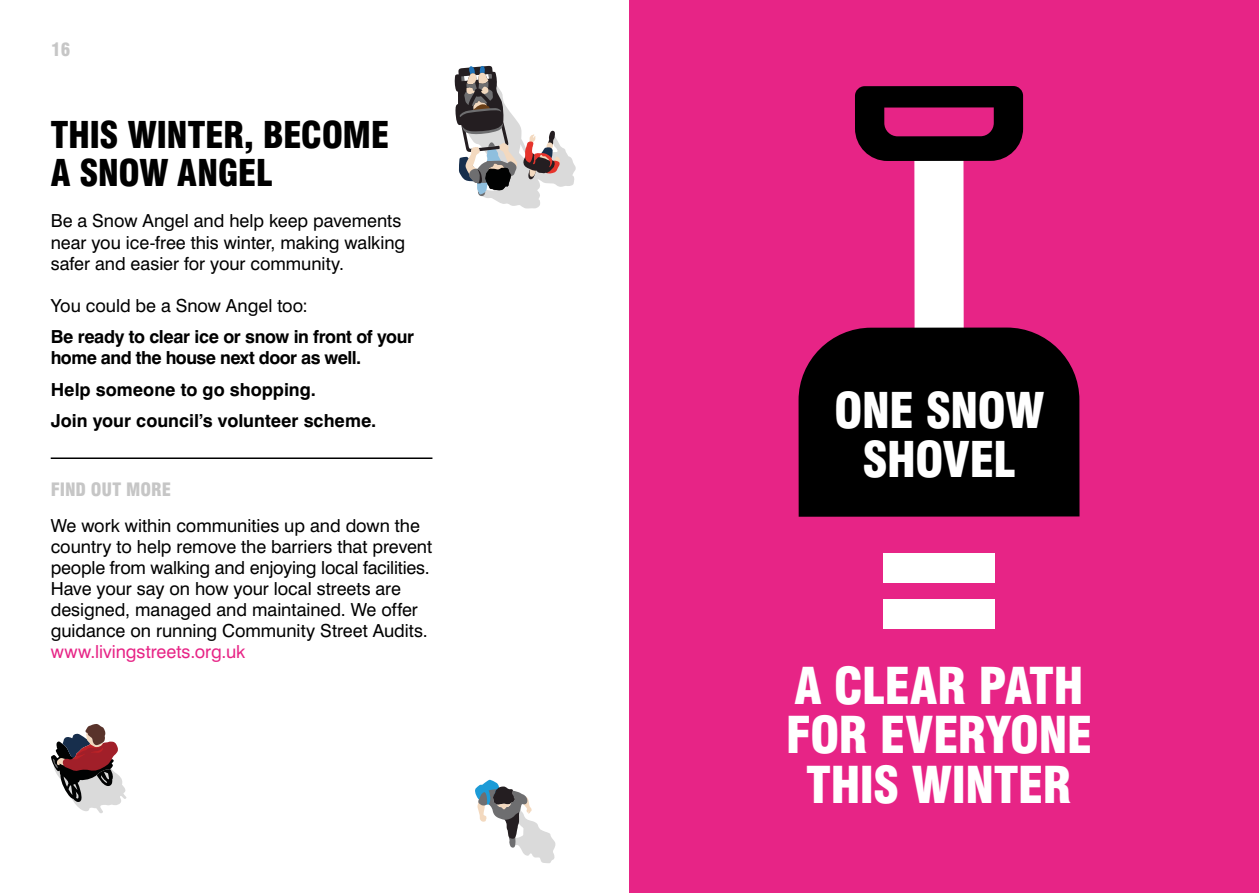
<style>
.page{position:relative;width:1259px;height:893px;background:#fff}
.page>*{position:absolute;margin:0;border:0;box-sizing:border-box;transform-origin:0 0}
.t1{font:900 condensed 49.5px/49.5px "Swiss 721 BT";letter-spacing:-.02em;color:#fff;text-align:center}
.t2{font:900 condensed 48px/49.7px "Swiss 721 BT";letter-spacing:-.02em;color:#fff;text-align:center}
.t3{font:900 condensed 36px/37.5px "Swiss 721 BT";letter-spacing:-.015em;color:#000}
.t4{font:18px/21px "Swiss 721 BT";letter-spacing:-.005em;color:#000}
.t5{font:700 18px/21px "Swiss 721 BT";letter-spacing:-.015em;color:#000}
.t6{font:18px "Swiss 721 BT";color:#e72486}
.t7{font:900 condensed 18px "Swiss 721 BT";letter-spacing:-.005em;color:#c6c6c6}
</style>
<div class="page">
<div style="left:629px;top:0;width:630px;height:893px;background:#e72486"></div>
<hr style="left:51px;top:457px;width:381px;height:2px;background:#000">
<div style="left:883px;top:554px;width:112px;height:29px;background:#fff"></div>
<div style="left:883px;top:599px;width:112px;height:29px;background:#fff"></div>
<div style="left:914px;top:160px;width:49px;height:169px;background:#fff"></div>
<div style="left:798px;top:327px;width:281px;height:190px;background:#000"></div>
<svg style="left:855px;top:86px;width:168px;height:75px"></svg>
<svg style="left:475px;top:779px;width:81px;height:84px"></svg>
<svg style="left:51px;top:724px;width:76px;height:89px"></svg>
<svg style="left:454px;top:65px;width:122px;height:143px"></svg>
<p class="t7" style="left:51px;top:39px;width:21px">16</p>
<h3 class="t3" style="left:51px;top:116px;width:340px">THIS WINTER, BECOME<br>A SNOW ANGEL</h3>
<p class="t4" style="left:51px;top:210px;width:356px">Be a Snow Angel and help keep pavements near you ice-free this winter, making walking safer and easier for your community.</p>
<p class="t4" style="left:51px;top:294px;width:259px">You could be a Snow Angel too:</p>
<p class="t5" style="left:51px;top:326px;width:365px">Be ready to clear ice or snow in front of your home and the house next door as well.</p>
<p class="t5" style="left:51px;top:373px;width:327px;line-height:31.5px">Help someone to go shopping.<br>Join your council’s volunteer scheme.</p>
<p class="t7" style="left:51px;top:479px;width:122px">FIND OUT MORE</p>
<p class="t4" style="left:51px;top:515px;width:383px">We work within communities up and down the country to help remove the barriers that prevent people from walking and enjoying local facilities.<br>Have your say on how your local streets are designed, managed and maintained. We offer guidance on running Community Street Audits.</p>
<p class="t6" style="left:51px;top:641px;width:196px">www.livingstreets.org.uk</p>
<h2 class="t2" style="left:834px;top:385px;width:211px">ONE SNOW<br>SHOVEL</h2>
<h1 class="t1" style="left:785px;top:661px;width:308px">A CLEAR PATH<br>FOR EVERYONE<br>THIS WINTER</h1>
</div>
